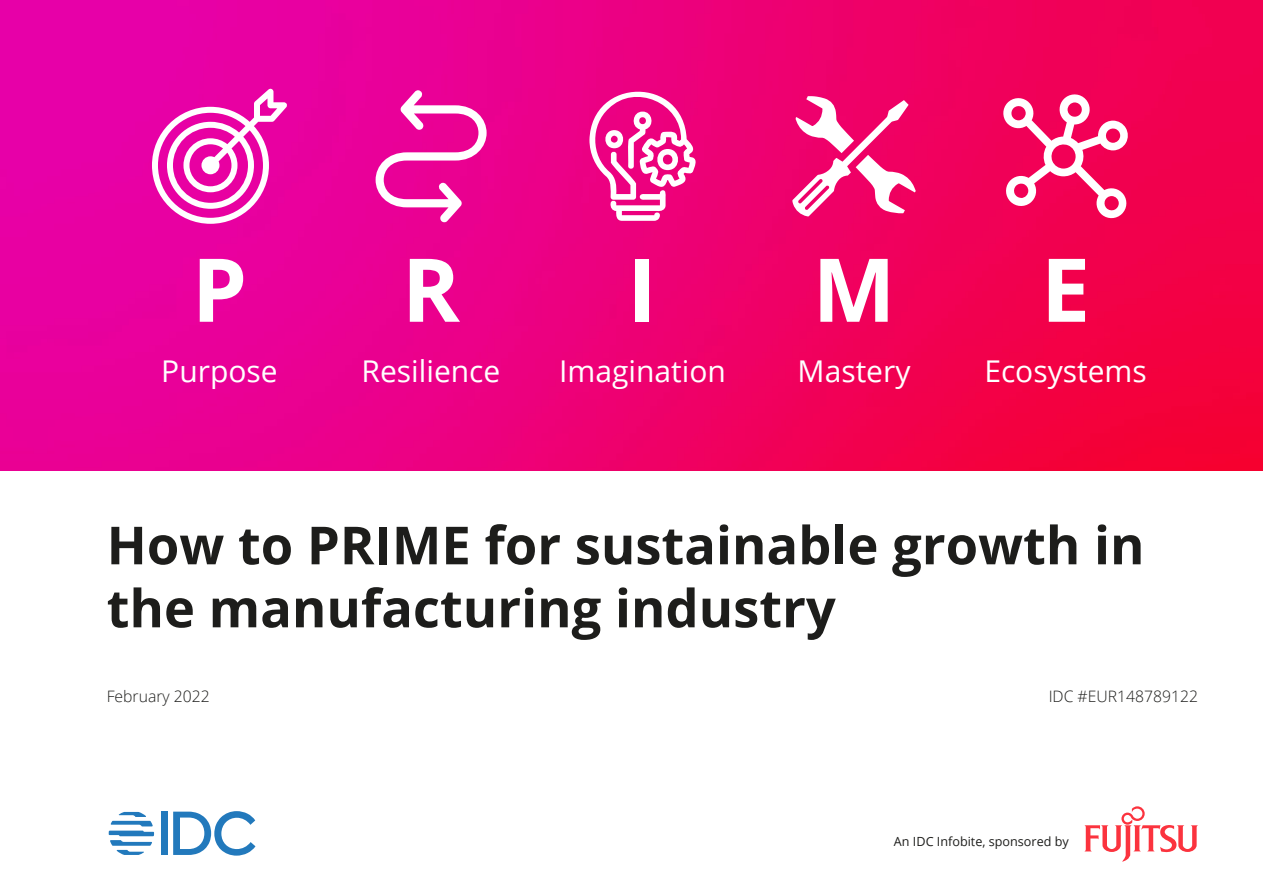
<style>
.page{position:relative;width:1263px;height:893px;background:#fff}
.page>*{position:absolute;margin:0;border:0;box-sizing:border-box;transform-origin:0 0}
.t1{font:700 88.05px "Open Sans";color:#fff}
.t2{font:700 52.5px/63px "Open Sans";color:#1d1d1b}
.t3{font:30px "Open Sans";color:#fff}
.t4{font:300 15.75px "Open Sans";color:#1d1d1b}
.t5{font:12.6px "Open Sans";color:#1d1d1b}
</style>
<div class="page">
<svg style="left:1084px;top:806px;width:114px;height:56px"></svg>
<img style="left:0;top:0;width:1263px;height:471px">
<div style="left:161px;top:812px;width:7px;height:43px;background:#2279bc"></div>
<svg style="left:173px;top:811px;width:82px;height:45px"></svg>
<svg style="left:109px;top:812px;width:45px;height:43px"></svg>
<svg style="left:152px;top:89px;width:135px;height:135px"></svg>
<svg style="left:376px;top:90px;width:111px;height:133px"></svg>
<svg style="left:792px;top:96px;width:124px;height:120px"></svg>
<svg style="left:1002px;top:93px;width:126px;height:127px"></svg>
<svg style="left:589px;top:75px;width:109px;height:146px"></svg>
<h1 class="t1" style="left:192px;top:228px;width:57px">P</h1>
<h1 class="t1" style="left:402px;top:228px;width:60px">R</h1>
<h1 class="t1" style="left:628px;top:228px;width:31px">I</h1>
<h1 class="t1" style="left:812px;top:228px;width:85px">M</h1>
<h1 class="t1" style="left:1041px;top:228px;width:51px">E</h1>
<p class="t3" style="left:161px;top:351px;width:118px">Purpose</p>
<p class="t3" style="left:362px;top:351px;width:140px">Resilience</p>
<p class="t3" style="left:559px;top:351px;width:168px">Imagination</p>
<p class="t3" style="left:798px;top:351px;width:114px">Mastery</p>
<p class="t3" style="left:984px;top:351px;width:164px">Ecosystems</p>
<p class="t2" style="left:107px;top:512px;width:1039px">How to PRIME for sustainable growth in the manufacturing industry</p>
<p class="t4" style="left:107px;top:685px;width:105px">February 2022</p>
<p class="t4" style="left:1049px;top:685px;width:151px">IDC #EUR148789122</p>
<p class="t5" style="left:894px;top:832px;width:176px">An IDC Infobite, sponsored by</p>
</div>
